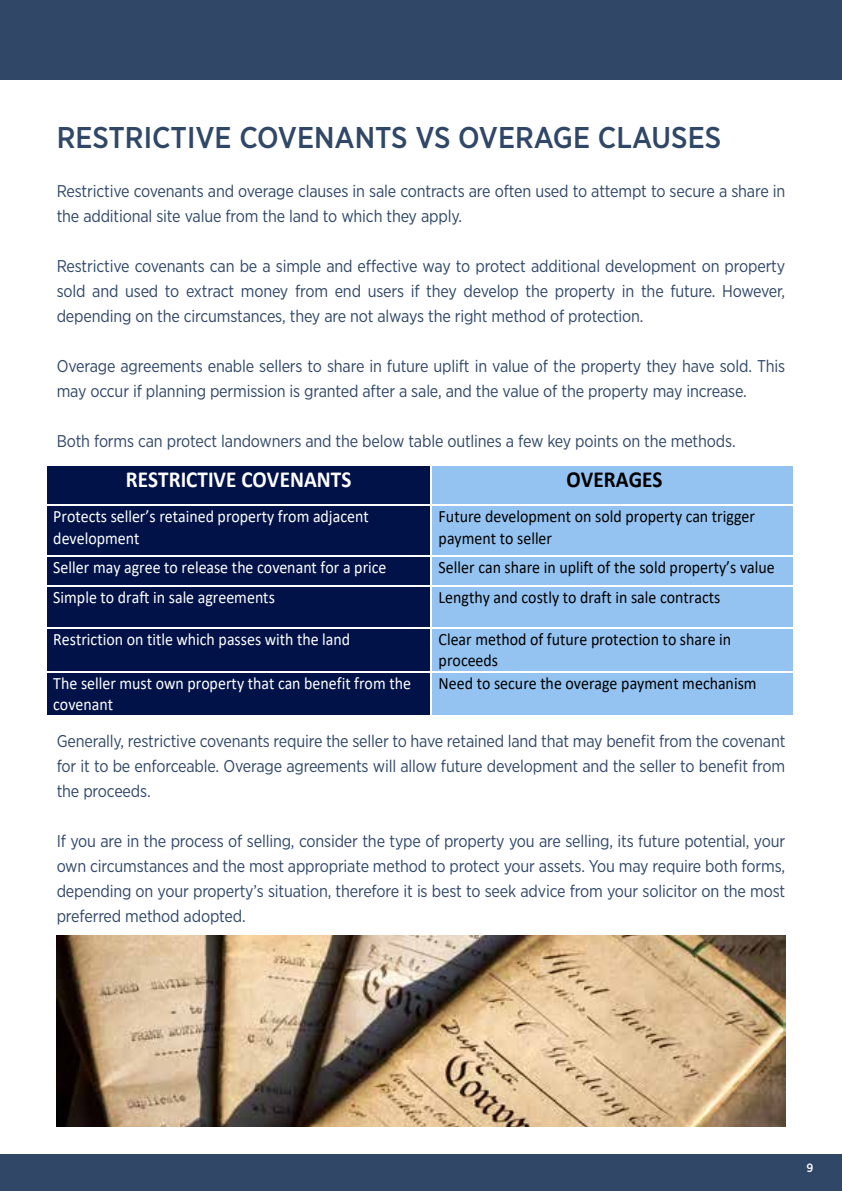
<style>
.page{position:relative;width:842px;height:1191px;background:#fff}
.page>*{position:absolute;margin:0;border:0;box-sizing:border-box;transform-origin:0 0}
.t1{font:500 30px "Gotham Narrow";color:#304768}
.t2{font:700 23px "Calibri";color:#fff;scale:.92 1}
.t3{font:700 23px "Calibri";color:#000;scale:.92 1}
.t4{font:17.4px/21.2px "Calibri";color:#000;scale:.92 1}
.t5{font:17.4px/21.2px "Calibri";color:#fff;scale:.92 1}
.t6{font:17px/25px "Gotham Narrow";letter-spacing:-.01em;color:#304768;text-align:justify}
.t7{font:500 12px "Gotham Narrow";color:#fff}
</style>
<div class="page">
<div style="left:0;top:0;width:842px;height:79px;background:#304768"></div>
<div style="left:0;top:1154px;width:842px;height:37px;background:#304768"></div>
<img style="left:57px;top:935px;width:728px;height:191px">
<div style="left:47px;top:465px;width:384px;height:39px;background:#011248"></div>
<div style="left:432px;top:465px;width:360px;height:39px;background:#94c3f1"></div>
<div style="left:47px;top:506px;width:384px;height:49px;background:#011248"></div>
<div style="left:432px;top:506px;width:360px;height:49px;background:#94c3f1"></div>
<div style="left:47px;top:557px;width:384px;height:28px;background:#011248"></div>
<div style="left:432px;top:557px;width:360px;height:28px;background:#94c3f1"></div>
<div style="left:47px;top:587px;width:384px;height:40px;background:#011248"></div>
<div style="left:432px;top:587px;width:360px;height:40px;background:#94c3f1"></div>
<div style="left:47px;top:629px;width:384px;height:42px;background:#011248"></div>
<div style="left:432px;top:629px;width:360px;height:42px;background:#94c3f1"></div>
<div style="left:47px;top:672px;width:384px;height:43px;background:#011248"></div>
<div style="left:432px;top:672px;width:360px;height:43px;background:#94c3f1"></div>
<h1 class="t1" style="left:57px;top:118px;width:666px">RESTRICTIVE COVENANTS VS OVERAGE CLAUSES</h1>
<p class="t6" style="left:57px;top:178px;width:730px">Restrictive covenants and overage clauses in sale contracts are often used to attempt to secure a share in the additional site value from the land to which they apply.</p>
<p class="t6" style="left:57px;top:253px;width:730px">Restrictive covenants can be a simple and effective way to protect additional development on property sold and used to extract money from end users if they develop the property in the future. However, depending on the circumstances, they are not always the right method of protection.</p>
<p class="t6" style="left:57px;top:353px;width:730px">Overage agreements enable sellers to share in future uplift in value of the property they have sold. This may occur if planning permission is granted after a sale, and the value of the property may increase.</p>
<p class="t6" style="left:57px;top:428px;width:680px">Both forms can protect landowners and the below table outlines a few key points on the methods.</p>
<h2 class="t2" style="left:126px;top:470px;width:247px">RESTRICTIVE COVENANTS</h2>
<h2 class="t3" style="left:567px;top:470px;width:106px">OVERAGES</h2>
<p class="t5" style="left:53px;top:507px;width:344px">Protects seller’s retained property from adjacent development</p>
<p class="t4" style="left:439px;top:507px;width:345px">Future development on sold property can trigger payment to seller</p>
<p class="t5" style="left:53px;top:558px;width:364px">Seller may agree to release the covenant for a price</p>
<p class="t4" style="left:439px;top:558px;width:367px">Seller can share in uplift of the sold property’s value</p>
<p class="t5" style="left:53px;top:588px;width:242px">Simple to draft in sale agreements</p>
<p class="t4" style="left:439px;top:588px;width:308px">Lengthy and costly to draft in sale contracts</p>
<p class="t5" style="left:53px;top:630px;width:324px">Restriction on title which passes with the land</p>
<p class="t4" style="left:439px;top:630px;width:320px">Clear method of future protection to share in proceeds</p>
<p class="t5" style="left:53px;top:674px;width:390px">The seller must own property that can benefit from the covenant</p>
<p class="t4" style="left:439px;top:674px;width:347px">Need to secure the overage payment mechanism</p>
<p class="t6" style="left:57px;top:728px;width:730px">Generally, restrictive covenants require the seller to have retained land that may benefit from the covenant for it to be enforceable. Overage agreements will allow future development and the seller to benefit from the proceeds.</p>
<p class="t6" style="left:57px;top:828px;width:730px">If you are in the process of selling, consider the type of property you are selling, its future potential, your own circumstances and the most appropriate method to protect your assets. You may require both forms, depending on your property’s situation, therefore it is best to seek advice from your solicitor on the most preferred method adopted.</p>
<p class="t7" style="left:806px;top:1160px;width:8px">9</p>
</div>
